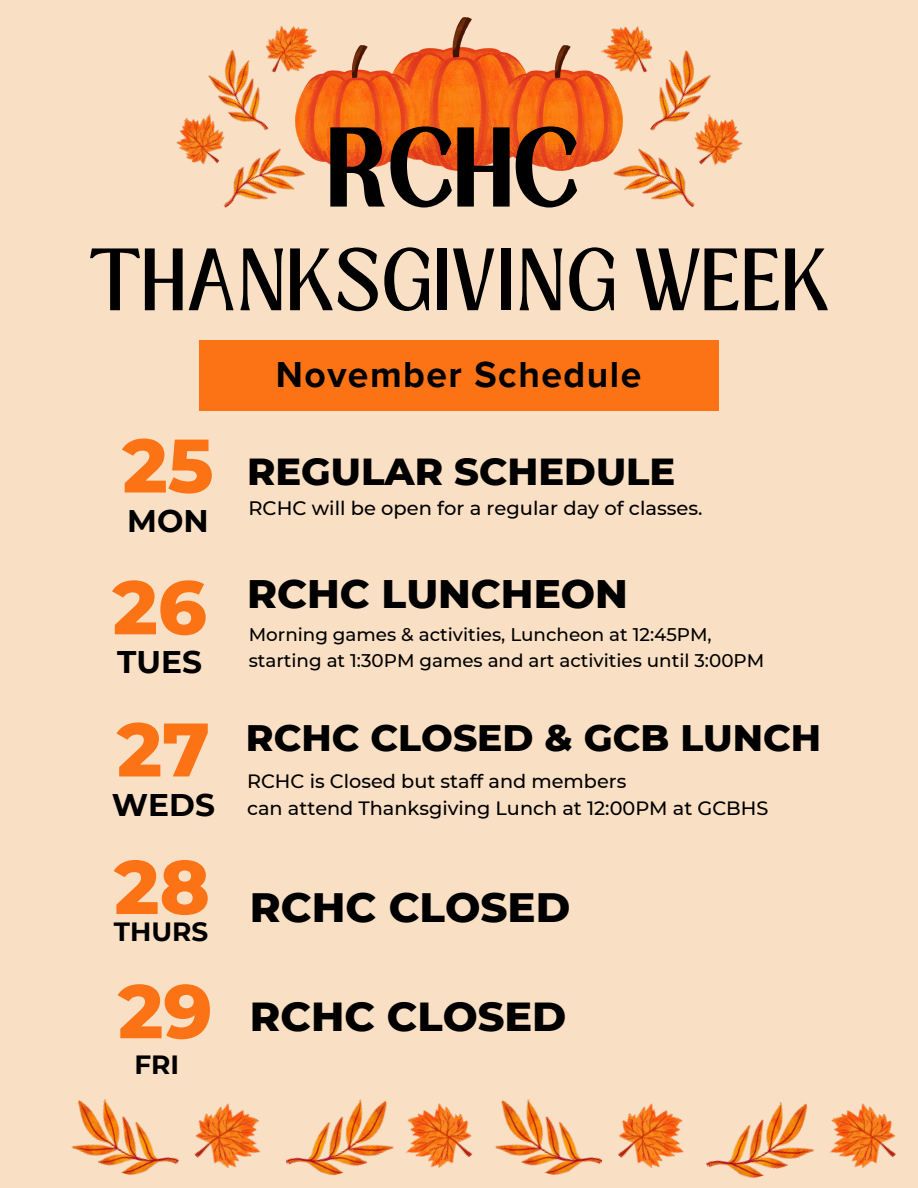
<style>
.page{position:relative;width:918px;height:1188px;background:#f9dfc4}
.page>*{position:absolute;margin:0;border:0;box-sizing:border-box;transform-origin:0 0}
.t1{font:700 86.85px "Loubag";color:#000}
.t2{font:800 75.75px "Montserrat";color:#fc7315}
.t3{font:800 75.6px "Montserrat";color:#fc7315}
.t4{font:67.8px "Loubag";letter-spacing:.02em;color:#000}
.t5{font:800 41.85px "Montserrat";color:#000}
.t6{font:800 41.4px "Montserrat";color:#000}
.t7{font:800 40.65px "Montserrat";color:#000}
.t8{font:800 38.4px "Montserrat";color:#000}
.t9{font:800 37.65px "Montserrat";color:#000}
.t10{font:700 37.2px "Proxima Nova";letter-spacing:.04em;color:#000}
.t11{font:700 31.2px "Montserrat";color:#000}
.t12{font:700 26.25px "Montserrat";color:#000}
.t13{font:500 19.5px "Montserrat";color:#000}
.t14{font:500 19.2px "Montserrat";color:#000}
.t15{font:500 18.3px/25.7px "Montserrat";color:#000}
</style>
<div class="page">
<div style="left:199px;top:341px;width:519px;height:70px;background:#fc7315"></div>
<img style="left:419px;top:18px;width:79px;height:153px">
<img style="left:498px;top:45px;width:124px;height:125px">
<img style="left:295px;top:45px;width:124px;height:125px">
<img style="left:266px;top:26px;width:57px;height:58px">
<img style="left:595px;top:26px;width:57px;height:58px">
<img style="left:208px;top:46px;width:82px;height:85px">
<img style="left:628px;top:46px;width:83px;height:85px">
<img style="left:223px;top:139px;width:85px;height:69px">
<img style="left:610px;top:139px;width:85px;height:69px">
<img style="left:176px;top:104px;width:62px;height:70px">
<img style="left:680px;top:105px;width:63px;height:70px">
<img style="left:71px;top:1099px;width:108px;height:76px">
<img style="left:194px;top:1103px;width:67px;height:65px">
<img style="left:286px;top:1099px;width:105px;height:77px">
<img style="left:391px;top:1103px;width:82px;height:65px">
<img style="left:495px;top:1099px;width:108px;height:76px">
<img style="left:618px;top:1103px;width:66px;height:65px">
<img style="left:706px;top:1102px;width:109px;height:76px">
<img style="left:829px;top:1103px;width:67px;height:65px">
<p class="t1" style="left:327px;top:98px;width:254px">RCHC</p>
<h2 class="t4" style="left:89px;top:225px;width:741px">THANKSGIVING WEEK</h2>
<p class="t3" style="left:122px;top:419px;width:93px">25</p>
<h6 class="t11" style="left:127px;top:501px;width:83px">MON</h6>
<p class="t3" style="left:113px;top:561px;width:96px">26</p>
<p class="t11" style="left:117px;top:643px;width:86px">TUES</p>
<h3 class="t3" style="left:117px;top:703px;width:95px">27</h3>
<p class="t11" style="left:112px;top:785px;width:105px">WEDS</p>
<p class="t2" style="left:114px;top:841px;width:97px">28</p>
<p class="t12" style="left:114px;top:916px;width:96px">THURS</p>
<p class="t2" style="left:118px;top:965px;width:96px">29</p>
<p class="t12" style="left:134px;top:1049px;width:46px">FRI</p>
<p class="t10" style="left:276px;top:353px;width:367px">November Schedule</p>
<p class="t8" style="left:247px;top:448px;width:430px">REGULAR SCHEDULE</p>
<p class="t13" style="left:248px;top:496px;width:456px">RCHC will be open for a regular day of classes.</p>
<p class="t7" style="left:247px;top:569px;width:383px">RCHC LUNCHEON</p>
<p class="t15" style="left:249px;top:622px;width:517px">Morning games &amp; activities, Luncheon at 12:45PM, starting at 1:30PM games and art activities until 3:00PM</p>
<p class="t9" style="left:246px;top:715px;width:577px">RCHC CLOSED &amp; GCB LUNCH</p>
<h3 class="t14" style="left:247px;top:770px;width:381px">RCHC is Closed but staff and members</h3>
<p class="t14" style="left:247px;top:797px;width:523px">can attend Thanksgiving Lunch at 12:00PM at GCBHS</p>
<p class="t5" style="left:250px;top:882px;width:322px">RCHC CLOSED</p>
<p class="t6" style="left:250px;top:991px;width:318px">RCHC CLOSED</p>
</div>
